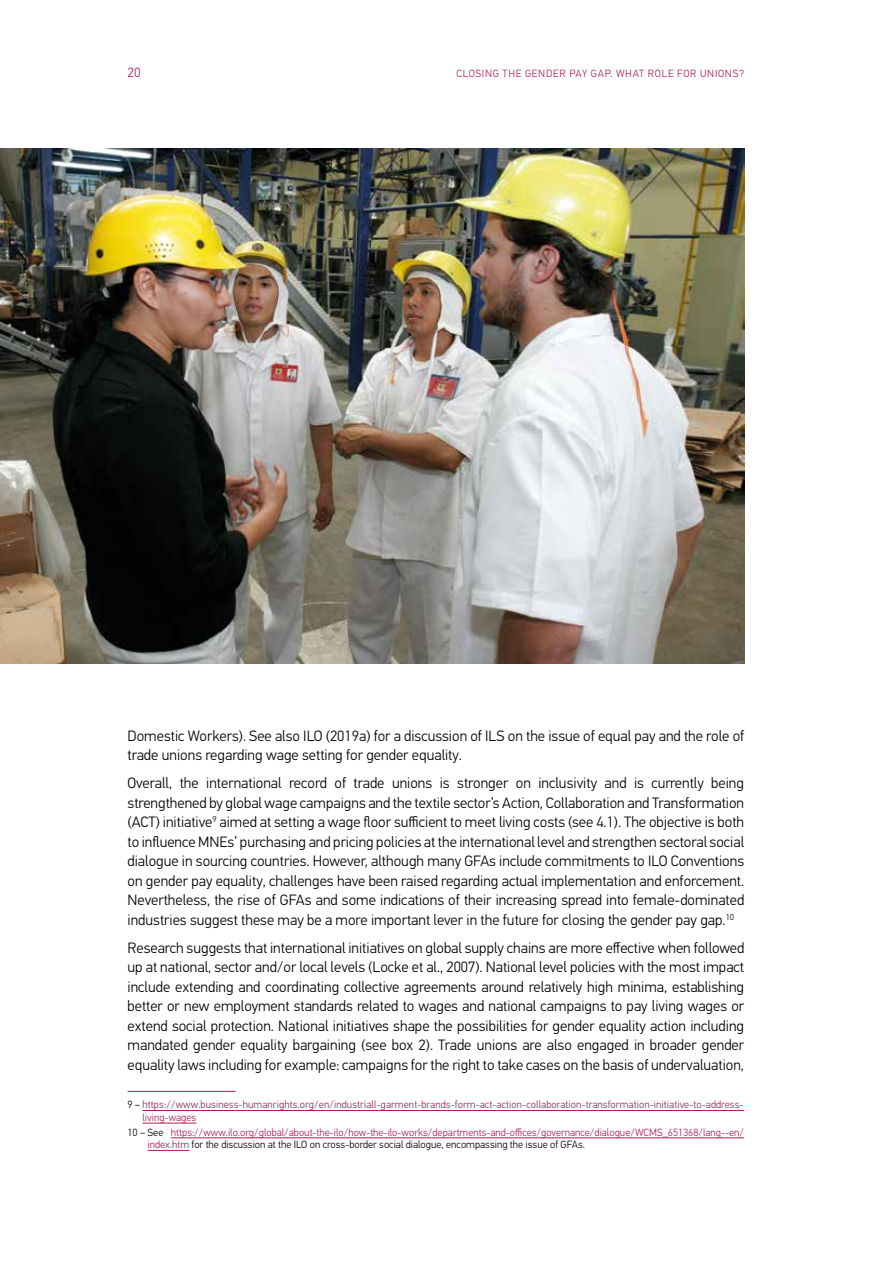
<style>
.page{position:relative;width:893px;height:1263px;background:#fff}
.page>*{position:absolute;margin:0;border:0;box-sizing:border-box;transform-origin:0 0}
.t1{font:300 15px/19.5px "PF Din Text Pro";color:#000;text-align:justify}
.t2{font:300 13.5px "PF Din Text Pro";color:#aa1f56}
.t3{font:300 10.5px/12.6px "PF Din Text Pro";color:#aa1f56}
.t4{font:300 10.5px "PF Din Text Pro";letter-spacing:.07em;color:#aa1f56}
.s1{color:#000}
</style>
<div class="page">
<hr style="left:128px;top:1091px;width:108px;height:1px;background:#aa1f56">
<hr style="left:143px;top:1110px;width:601px;height:1px;background:#aa1f56">
<hr style="left:143px;top:1123px;width:53px;height:1px;background:#aa1f56">
<hr style="left:171px;top:1137px;width:573px;height:1px;background:#aa1f56">
<hr style="left:148px;top:1150px;width:41px;height:1px;background:#aa1f56">
<img style="left:0;top:149px;width:744px;height:514px">
<p class="t2" style="left:128px;top:64px;width:15px">20</p>
<p class="t4" style="left:456px;top:67px;width:289px">CLOSING THE GENDER PAY GAP. WHAT ROLE FOR UNIONS?</p>
<p class="t1" style="left:128px;top:726px;width:618px">Domestic Workers). See also ILO (2019a) for a discussion of ILS on the issue of equal pay and the role of trade unions regarding wage setting for gender equality.</p>
<p class="t1" style="left:128px;top:773px;width:618px">Overall, the international record of trade unions is stronger on inclusivity and is currently being strengthened by global wage campaigns and the textile sector’s Action, Collaboration and Transformation (ACT) initiative<sup>9</sup> aimed at setting a wage floor sufficient to meet living costs (see 4.1). The objective is both to influence MNEs’ purchasing and pricing policies at the international level and strengthen sectoral social dialogue in sourcing countries. However, although many GFAs include commitments to ILO Conventions on gender pay equality, challenges have been raised regarding actual implementation and enforcement.<br>Nevertheless, the rise of GFAs and some indications of their increasing spread into female-dominated industries suggest these may be a more important lever in the future for closing the gender pay gap.<sup>10</sup></p>
<p class="t1" style="left:128px;top:938px;width:618px">Research suggests that international initiatives on global supply chains are more effective when followed up at national, sector and/or local levels (Locke et al., 2007). National level policies with the most impact include extending and coordinating collective agreements around relatively high minima, establishing better or new employment standards related to wages and national campaigns to pay living wages or extend social protection. National initiatives shape the possibilities for gender equality action including mandated gender equality bargaining (see box 2). Trade unions are also engaged in broader gender equality laws including for example: campaigns for the right to take cases on the basis of undervaluation,</p>
<p class="t3" style="left:143px;top:1098px;width:603px;text-indent:-15px"><span class="s1">9 –</span> https://www.business-humanrights.org/en/industriall-garment-brands-form-act-action-collaboration-transformation-initiative-to-address&shy;living-wages</p>
<p class="t3" style="left:148px;top:1126px;width:598px;text-indent:-20px"><span class="s1">10 – See</span> https://www.ilo.org/global/about-the-ilo/how-the-ilo-works/departments-and-offices/governance/dialogue/WCMS_651368/lang--en/ index.htm <span class="s1">for the discussion at the ILO on cross-border social dialogue, encompassing the issue of GFAs.</span></p>
</div>
